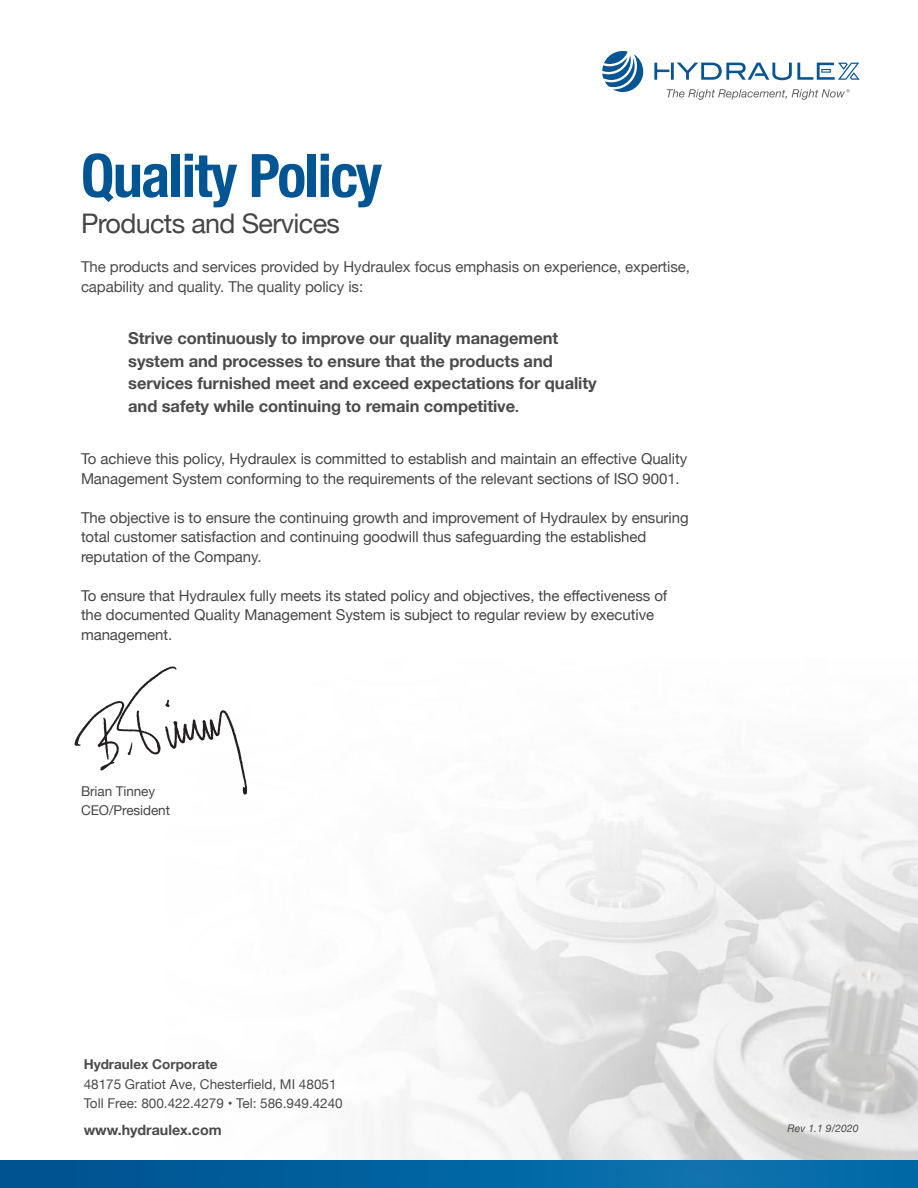
<style>
.page{position:relative;width:918px;height:1188px;background:#fff}
.page>*{position:absolute;margin:0;border:0;box-sizing:border-box;transform-origin:0 0}
.t1{font:700 condensed 60px "Helvetica Neue";letter-spacing:-.025em;color:#005592}
.t2{font:27px "Helvetica Neue";letter-spacing:-.025em;color:#464646}
.t3{font:700 16.5px/22.5px "Helvetica Neue";letter-spacing:-.005em;color:#4c4b4b}
.t4{font:15px/19.5px "Helvetica Neue";letter-spacing:-.005em;color:#464646}
.t5{font:15px/19.5px "Helvetica Neue";letter-spacing:-.005em;color:#4c4b4b}
.t6{font:700 14.25px "Helvetica Neue";color:#4c4b4b}
.t7{font:13.5px "Helvetica Neue";color:#4c4b4b}
.t8{font:13.5px "Helvetica Neue";letter-spacing:-.005em;color:#464646}
.t9{font:700 13.5px "Helvetica Neue";color:#4c4b4b}
.t10{font:italic 10.5px "Helvetica Neue";color:#4c4b4b}
.s1{font-size:13.5px}
</style>
<div class="page">
<img style="left:74px;top:62px;width:844px;height:1098px">
<div style="left:0;top:1160px;width:918px;height:28px;background:linear-gradient(to right,#005492,#0975af)"></div>
<svg style="left:602px;top:51px;width:41px;height:41px"></svg>
<svg style="left:654px;top:63px;width:206px;height:17px"></svg>
<svg style="left:667px;top:89px;width:183px;height:11px"></svg>
<svg style="left:75px;top:666px;width:173px;height:129px"></svg>
<p class="t1" style="left:81px;top:126px;width:303px">Quality Policy</p>
<p class="t2" style="left:81px;top:204px;width:261px">Products and Services</p>
<p class="t5" style="left:81px;top:258px;width:611px">The products and services provided by Hydraulex focus emphasis on experience, expertise, capability and quality. The quality policy is:</p>
<p class="t3" style="left:128px;top:328px;width:470px">Strive continuously to improve our quality management system and processes to ensure that the products and services furnished meet and exceed expectations for quality and safety while continuing to remain competitive<span class="s1">.</span></p>
<p class="t4" style="left:81px;top:450px;width:608px">To achieve this policy, Hydraulex is committed to establish and maintain an effective Quality<br>Management System conforming to the requirements of the relevant sections of ISO 9001.</p>
<p class="t4" style="left:81px;top:509px;width:609px">The objective is to ensure the continuing growth and improvement of Hydraulex by ensuring total customer satisfaction and continuing goodwill thus safeguarding the established reputation of the Company.</p>
<p class="t4" style="left:81px;top:587px;width:588px">To ensure that Hydraulex fully meets its stated policy and objectives, the effectiveness of the documented Quality Management System is subject to regular review by executive management.</p>
<p class="t8" style="left:81px;top:781px;width:76px">Brian Tinney</p>
<p class="t8" style="left:81px;top:801px;width:90px">CEO/President</p>
<p class="t9" style="left:84px;top:1054px;width:136px">Hydraulex Corporate</p>
<p class="t7" style="left:84px;top:1074px;width:254px">48175 Gratiot Ave, Chesterfield, MI 48051</p>
<p class="t7" style="left:84px;top:1094px;width:261px">Toll Free: 800.422.4279 • Tel: 586.949.4240</p>
<p class="t6" style="left:84px;top:1119px;width:139px">www.hydraulex.com</p>
<p class="t10" style="left:788px;top:1121px;width:73px">Rev 1.1 9/2020</p>
</div>
